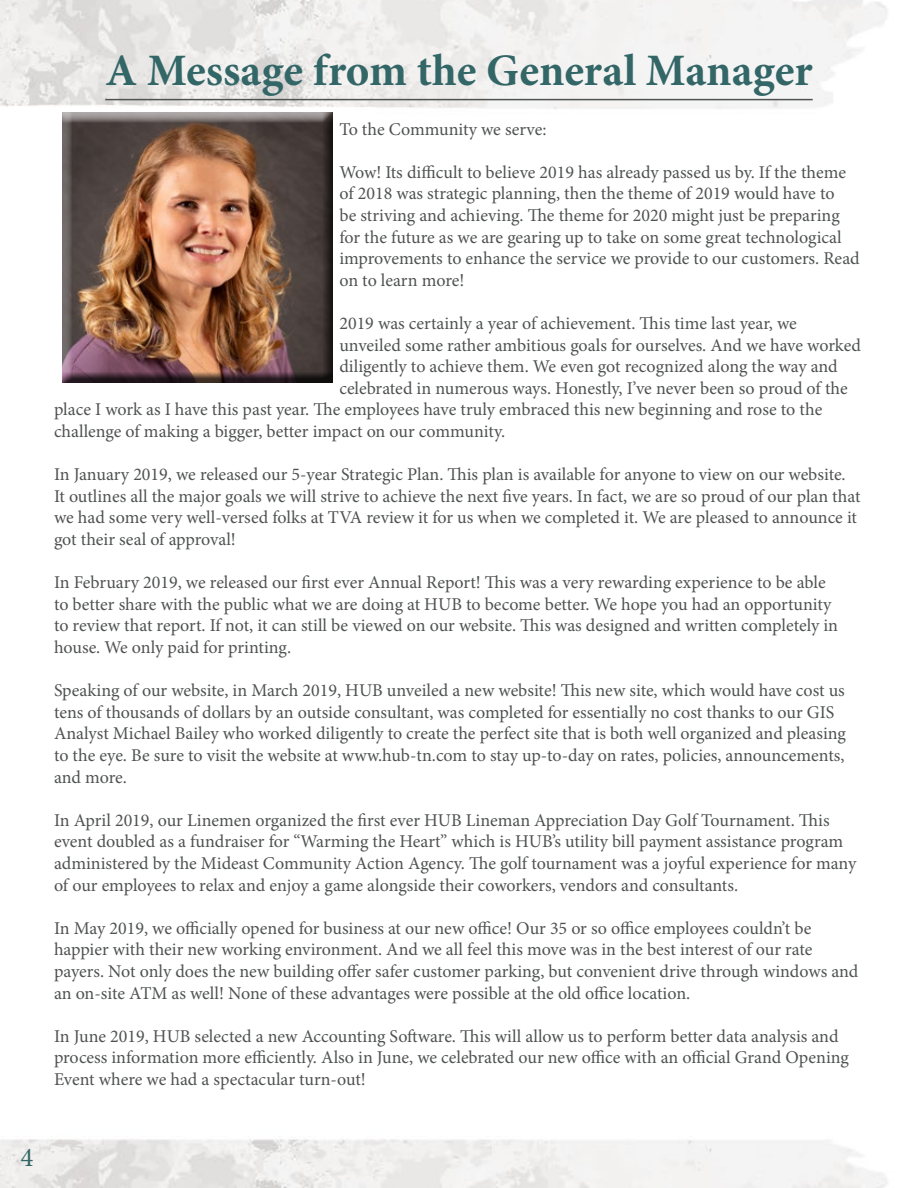
<style>
.page{position:relative;width:918px;height:1188px;background:#fff}
.page>*{position:absolute;margin:0;border:0;box-sizing:border-box;transform-origin:0 0}
.t1{font:700 45px "Minion Pro";color:#336667}
.t2{font:27px "Minion Pro";color:#336667}
.t3{font:18px/21.6px "Minion Pro";letter-spacing:-.005em;color:#505252}
</style>
<div class="page">
<img style="left:0;top:0;width:887px;height:1188px">
<hr style="left:105px;top:99px;width:708px;height:1px;background:#505252">
<div style="left:62px;top:112px;width:272px;height:273px;background:#000;opacity:.75"></div>
<h1 class="t1" style="left:105px;top:39px;width:709px">A Message from the General Manager</h1>
<p class="t3" style="left:339px;top:118px;width:209px">To the Community we serve:</p>
<p class="t3" style="left:339px;top:161px;width:522px">Wow! Its difficult to believe 2019 has already passed us by. If the theme of 2018 was strategic planning, then the theme of 2019 would have to<br>be striving and achieving. The theme for 2020 might just be preparing for the future as we are gearing up to take on some great technological improvements to enhance the service we provide to our customers. Read on to learn more!</p>
<p class="t3" style="left:339px;top:313px;width:459px">2019 was certainly a year of achievement. This time last year, we</p>
<p class="t3" style="left:339px;top:334px;width:523px">unveiled some rather ambitious goals for ourselves. And we have worked</p>
<p class="t3" style="left:339px;top:356px;width:500px">diligently to achieve them. We even got recognized along the way and</p>
<p class="t3" style="left:339px;top:377px;width:510px">celebrated in numerous ways. Honestly, I’ve never been so proud of the</p>
<p class="t3" style="left:54px;top:399px;width:770px">place I work as I have this past year. The employees have truly embraced this new beginning and rose to the</p>
<p class="t3" style="left:54px;top:421px;width:453px">challenge of making a bigger, better impact on our community.</p>
<p class="t3" style="left:54px;top:464px;width:808px">In January 2019, we released our 5-year Strategic Plan. This plan is available for anyone to view on our website.<br>It outlines all the major goals we will strive to achieve the next five years. In fact, we are so proud of our plan that we had some very well-versed folks at TVA review it for us when we completed it. We are pleased to announce it got their seal of approval!</p>
<p class="t3" style="left:54px;top:572px;width:786px">In February 2019, we released our first ever Annual Report! This was a very rewarding experience to be able to better share with the public what we are doing at HUB to become better. We hope you had an opportunity to review that report. If not, it can still be viewed on our website. This was designed and written completely in house. We only paid for printing.</p>
<p class="t3" style="left:54px;top:680px;width:794px">Speaking of our website, in March 2019, HUB unveiled a new website! This new site, which would have cost us tens of thousands of dollars by an outside consultant, was completed for essentially no cost thanks to our GIS Analyst Michael Bailey who worked diligently to create the perfect site that is both well organized and pleasing to the eye. Be sure to visit the website at www.hub-tn.com to stay up-to-day on rates, policies, announcements, and more.</p>
<p class="t3" style="left:54px;top:809px;width:804px">In April 2019, our Linemen organized the first ever HUB Lineman Appreciation Day Golf Tournament. This event doubled as a fundraiser for “Warming the Heart” which is HUB’s utility bill payment assistance program administered by the Mideast Community Action Agency. The golf tournament was a joyful experience for many of our employees to relax and enjoy a game alongside their coworkers, vendors and consultants.</p>
<p class="t3" style="left:54px;top:917px;width:806px">In May 2019, we officially opened for business at our new office! Our 35 or so office employees couldn’t be happier with their new working environment. And we all feel this move was in the best interest of our rate payers. Not only does the new building offer safer customer parking, but convenient drive through windows and an on-site ATM as well! None of these advantages were possible at the old office location.</p>
<p class="t3" style="left:54px;top:1025px;width:796px">In June 2019, HUB selected a new Accounting Software. This will allow us to perform better data analysis and process information more efficiently. Also in June, we celebrated our new office with an official Grand Opening<br>Event where we had a spectacular turn-out!</p>
<h2 class="t2" style="left:21px;top:1139px;width:14px">4</h2>
</div>
